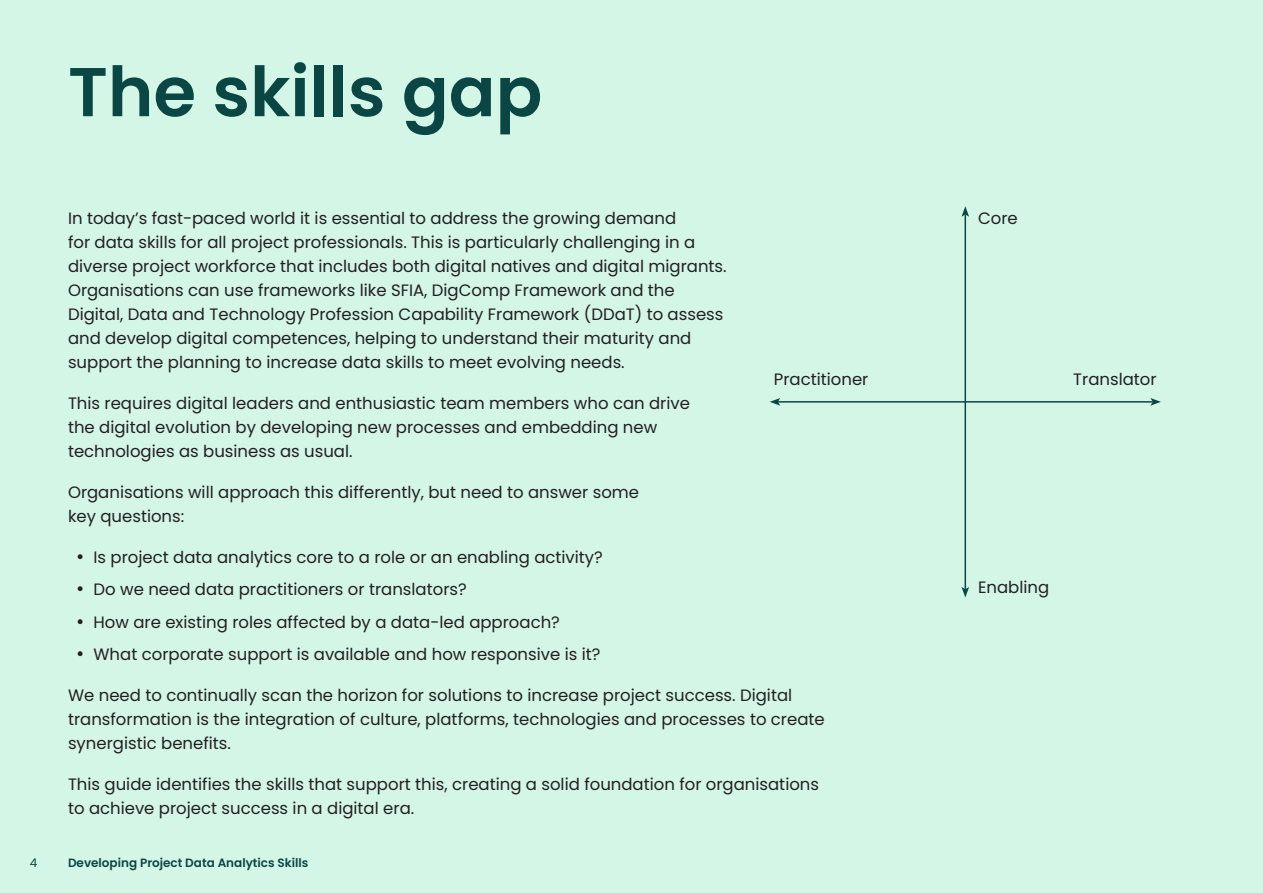
<style>
.page{position:relative;width:1263px;height:893px;background:#d3f6e6}
.page>*{position:absolute;margin:0;border:0;box-sizing:border-box;transform-origin:0 0}
.t1{font:600 69px "Poppins";color:#0a4644}
.t2{font:16.5px/24px "Poppins";color:#231f20}
.t3{font:600 12px "Poppins";color:#0a4644}
.t4{font:12px "Poppins";color:#0a4644}
</style>
<div class="page">
<hr style="left:964px;top:214px;width:2px;height:375px;background:#094644">
<svg style="left:961px;top:206px;width:8px;height:11px"></svg>
<svg style="left:961px;top:587px;width:8px;height:10px"></svg>
<hr style="left:778px;top:401px;width:375px;height:2px;background:#094644">
<svg style="left:770px;top:398px;width:10px;height:8px"></svg>
<svg style="left:1150px;top:398px;width:11px;height:8px"></svg>
<h1 class="t1" style="left:68px;top:52px;width:476px">The skills gap</h1>
<p class="t2" style="left:68px;top:206px;width:660px">In today’s fast-paced world it is essential to address the growing demand<br>for data skills for all project professionals. This is particularly challenging in a diverse project workforce that includes both digital natives and digital migrants.<br>Organisations can use frameworks like SFIA, DigComp Framework and the Digital, Data and Technology Profession Capability Framework (DDaT) to assess and develop digital competences, helping to understand their maturity and support the planning to increase data skills to meet evolving needs.</p>
<p class="t2" style="left:68px;top:391px;width:623px">This requires digital leaders and enthusiastic team members who can drive the digital evolution by developing new processes and embedding new technologies as business as usual.</p>
<p class="t2" style="left:68px;top:480px;width:573px">Organisations will approach this differently, but need to answer some key questions:</p>
<p class="t2" style="left:77px;top:545px;width:528px">• Is project data analytics core to a role or an enabling activity?</p>
<p class="t2" style="left:77px;top:577px;width:392px">• Do we need data practitioners or translators?</p>
<p class="t2" style="left:77px;top:610px;width:485px">• How are existing roles affected by a data-led approach?</p>
<p class="t2" style="left:77px;top:642px;width:525px">• What corporate support is available and how responsive is it?</p>
<p class="t2" style="left:68px;top:683px;width:758px">We need to continually scan the horizon for solutions to increase project success. Digital transformation is the integration of culture, platforms, technologies and processes to create synergistic benefits.</p>
<p class="t2" style="left:68px;top:772px;width:752px">This guide identifies the skills that support this, creating a solid foundation for organisations to achieve project success in a digital era.</p>
<p class="t2" style="left:978px;top:206px;width:41px">Core</p>
<p class="t2" style="left:774px;top:367px;width:96px">Practitioner</p>
<p class="t2" style="left:1073px;top:367px;width:85px">Translator</p>
<p class="t2" style="left:978px;top:575px;width:73px">Enabling</p>
<p class="t4" style="left:30px;top:856px;width:9px">4</p>
<p class="t3" style="left:68px;top:856px;width:242px">Developing Project Data Analytics Skills</p>
</div>
